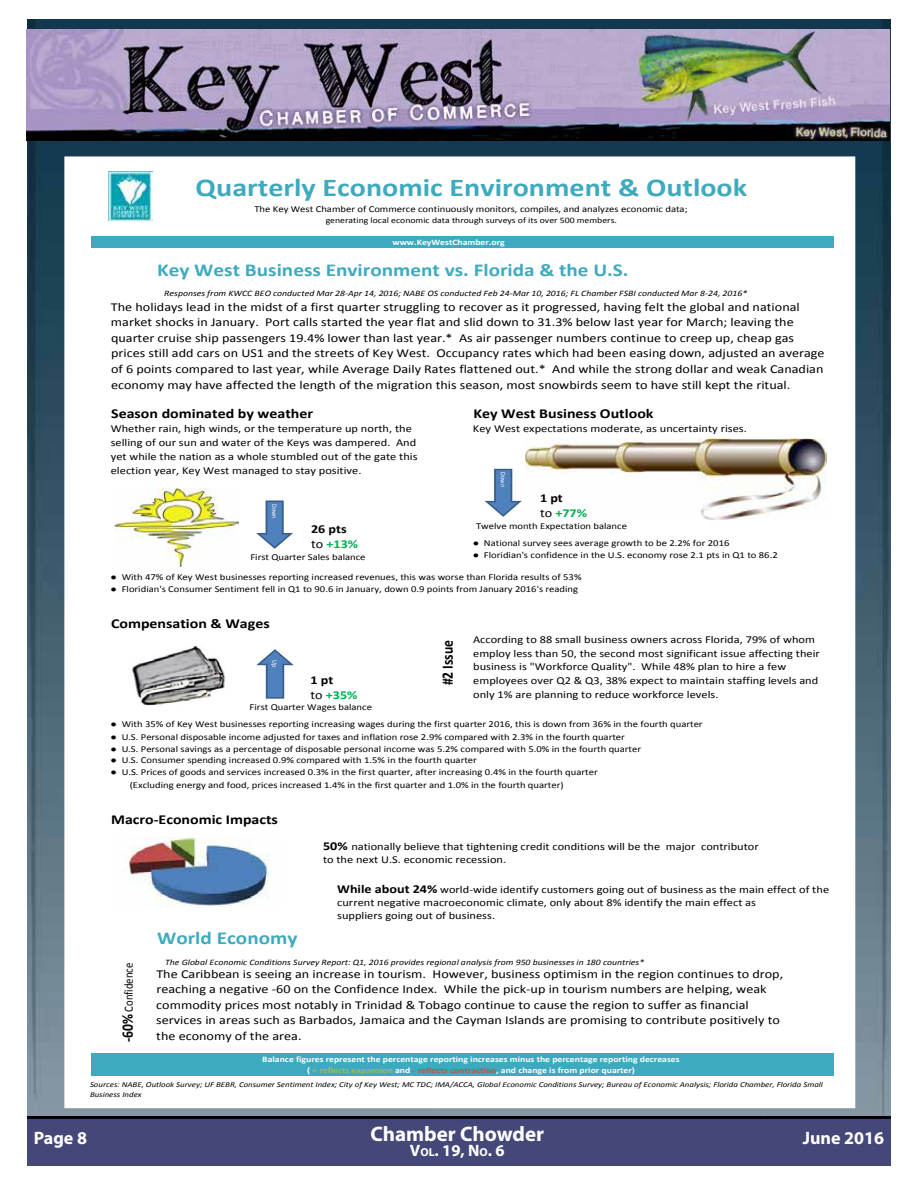
<style>
.page{position:relative;width:918px;height:1188px;background:#fff}
.page>*{position:absolute;margin:0;border:0;box-sizing:border-box;transform-origin:0 0}
.t1{font:700 25.8px "Calibri";color:#3eaac0;scale:1.17 1}
.t2{font:700 21px "Myriad Pro";color:#fff}
.t3{font:700 18.15px "Calibri";color:#3eaac0;scale:1.17 1}
.t4{font:700 18px "Myriad Pro";color:#fff}
.t5{font:700 16.5px "Myriad Pro";color:#fff}
.t6{font:700 15.9px "Calibri";color:#000;scale:.86 1}
.t7{font:700 13.65px "Calibri";color:#000;scale:1.17 1}
.t8{font:12.45px "Calibri";color:#000;scale:.86 1}
.t9{font:12.15px/15.6px "Calibri";color:#000;scale:1.17 1}
.t10{font:700 12.15px/14.9px "Calibri";color:#00b050;scale:1.17 1}
.t11{font:700 12.15px/14.9px "Calibri";color:#000;scale:1.17 1}
.t12{font:10.65px/13.8px "Calibri";color:#000;scale:1.17 1}
.t13{font:9.15px/13px "Calibri";color:#000;scale:1.17 1}
.t14{font:italic 8.4px "Calibri";letter-spacing:.005em;color:#000;scale:1.17 1}
.t15{font:700 8.4px/10.9px "Calibri";color:#fff;text-align:center;scale:1.17 1}
.t16{font:8.4px "Calibri";color:#000;scale:1.17 1}
.t17{font:italic 7.65px/10.1px "Calibri";color:#000;scale:1.17 1}
.t18{font:7.05px "Calibri";color:#fff;scale:.86 1}
.s1{color:#000}
.s2{font-weight:400;color:#000}
.s3{font-weight:400}
.s4{color:#00b050}
.s5{font-weight:700;font-size:15.9px}
.s6{font-weight:700;font-size:12.15px}
.s7{color:#9bbb59}
.s8{color:#c0504d}
.s9{font-size:11.55px}
</style>
<div class="page">
<img style="left:27px;top:19px;width:864px;height:1146px">
<img style="left:27px;top:29px;width:864px;height:112px">
<div style="left:65px;top:157px;width:790px;height:950px;background:#fff"></div>
<div style="left:91px;top:237px;width:742px;height:11px;background:#3eaac0"></div>
<div style="left:91px;top:1054px;width:742px;height:22px;background:#3eaac0"></div>
<img style="left:525px;top:439px;width:302px;height:80px">
<img style="left:108px;top:172px;width:44px;height:48px">
<img style="left:128px;top:838px;width:141px;height:68px">
<img style="left:132px;top:646px;width:94px;height:60px">
<svg style="left:485px;top:469px;width:37px;height:48px"></svg>
<svg style="left:256px;top:649px;width:38px;height:50px"></svg>
<svg style="left:256px;top:501px;width:37px;height:48px"></svg>
<img style="left:115px;top:488px;width:124px;height:79px">
<p class="t1" style="left:196px;top:171px;width:473px">Quarterly Economic Environment &amp; Outlook</p>
<p class="t13" style="left:255px;top:203px;width:372px">The Key West Chamber of Commerce continuously monitors, compiles, and analyzes economic data;</p>
<p class="t16" style="left:326px;top:215px;width:250px">generating local economic data through surveys of its over 500 members.</p>
<p class="t15" style="left:392px;top:237px;width:97px">www.KeyWestChamber.org</p>
<p class="t3" style="left:157px;top:258px;width:404px">Key West Business Environment vs. Florida &amp; the U.S.</p>
<p class="t14" style="left:164px;top:287px;width:500px">Responses from KWCC BEO conducted Mar 28‐Apr 14, 2016; NABE OS conducted Feb 24‐Mar 10, 2016; FL Chamber FSBI conducted Mar 8‐24, 2016*</p>
<p class="t9" style="left:111px;top:299px;width:611px">The holidays lead in the midst of a first quarter struggling to recover as it progressed, having felt the global and national market shocks in January. Port calls started the year flat and slid down to 31.3% below last year for March; leaving the quarter cruise ship passengers 19.4% lower than last year.* As air passenger numbers continue to creep up, cheap gas prices still add cars on US1 and the streets of Key West. Occupancy rates which had been easing down, adjusted an average of 6 points compared to last year, while Average Daily Rates flattened out.* And while the strong dollar and weak Canadian economy may have affected the length of the migration this season, most snowbirds seem to have still kept the ritual.</p>
<p class="t7" style="left:111px;top:405px;width:174px">Season dominated by weather</p>
<p class="t7" style="left:473px;top:405px;width:155px">Key West Business Outlook</p>
<p class="t12" style="left:111px;top:422px;width:259px">Whether rain, high winds, or the temperature up north, the</p>
<p class="t12" style="left:473px;top:422px;width:236px">Key West expectations moderate, as uncertainty rises.</p>
<p class="t12" style="left:111px;top:436px;width:264px;text-align:justify">selling of our sun and water of the Keys was dampered. And yet while the nation as a whole stumbled out of the gate this election year, Key West managed to stay positive.</p>
<p class="t18" style="left:508px;top:472px;width:18px;rotate:90deg">Down</p>
<p class="t10" style="left:540px;top:490px;width:42px"><span class="s1">1 pt<br></span><span class="s2">to</span> +77%</p>
<p class="t13" style="left:476px;top:519px;width:130px">Twelve month Expectation balance</p>
<p class="t18" style="left:279px;top:504px;width:18px;rotate:90deg">Down</p>
<p class="t11" style="left:311px;top:522px;width:42px">26 pts <span class="s3">to</span> <span class="s4">+13%</span></p>
<p class="t13" style="left:250px;top:551px;width:100px">First Quarter Sales balance</p>
<p class="t13" style="left:473px;top:537px;width:221px">● National survey sees average growth to be 2.2% for 2016</p>
<p class="t13" style="left:473px;top:548px;width:262px">● Floridian's confidence in the U.S. economy rose 2.1 pts in Q1 to 86.2</p>
<p class="t13" style="left:111px;top:571px;width:404px">● With 47% of Key West businesses reporting increased revenues, this was worse than Florida results of 53%</p>
<p class="t13" style="left:111px;top:582px;width:401px">● Floridian's Consumer Sentiment fell in Q1 to 90.6 in January, down 0.9 points from January 2016's reading</p>
<p class="t7" style="left:111px;top:615px;width:137px">Compensation &amp; Wages</p>
<p class="t18" style="left:279px;top:660px;width:10px;rotate:90deg">Up</p>
<p class="t10" style="left:310px;top:672px;width:42px"><span class="s1">1 pt<br></span><span class="s2">to</span> +35%</p>
<p class="t13" style="left:250px;top:701px;width:106px">First Quarter Wages balance</p>
<p class="t6" style="left:437px;top:685px;width:54px;rotate:-90deg">#2 Issue</p>
<p class="t12" style="left:473px;top:633px;width:298px">According to 88 small business owners across Florida, 79% of whom employ less than 50, the second most significant issue affecting their business is "Workforce Quality". While 48% plan to hire a few employees over Q2 &amp; Q3, 38% expect to maintain staffing levels and only 1% are planning to reduce workforce levels.</p>
<p class="t13" style="left:111px;top:718px;width:508px">● With 35% of Key West businesses reporting increasing wages during the first quarter 2016, this is down from 36% in the fourth quarter</p>
<p class="t13" style="left:111px;top:731px;width:441px">● U.S. Personal disposable income adjusted for taxes and inflation rose 2.9% compared with 2.3% in the fourth quarter</p>
<p class="t13" style="left:111px;top:742px;width:455px">● U.S. Personal savings as a percentage of disposable personal income was 5.2% compared with 5.0% in the fourth quarter</p>
<p class="t13" style="left:111px;top:754px;width:315px">● U.S. Consumer spending increased 0.9% compared with 1.5% in the fourth quarter</p>
<p class="t13" style="left:130px;top:765px;width:402px;text-indent:-19px">● U.S. Prices of goods and services increased 0.3% in the first quarter, after increasing 0.4% in the fourth quarter (Excluding energy and food, prices increased 1.4% in the first quarter and 1.0% in the fourth quarter)</p>
<p class="t7" style="left:111px;top:811px;width:144px">Macro‐Economic Impacts</p>
<p class="t8" style="left:121px;top:1042px;width:94px;rotate:-90deg"><span class="s5">‐60%</span> Confidence</p>
<p class="t3" style="left:157px;top:927px;width:121px">World Economy</p>
<p class="t12" style="left:323px;top:839px;width:374px"><span class="s6">50%</span> nationally believe that tightening credit conditions will be the major contributor to the next U.S. economic recession.</p>
<p class="t12" style="left:337px;top:882px;width:422px;line-height:13.2px"><span class="s6">While about 24%</span> world‐wide identify customers going out of business as the main effect of the current negative macroeconomic climate, only about 8% identify the main effect as<br>suppliers going out of business.</p>
<p class="t14" style="left:165px;top:956px;width:411px">The Global Economic Conditions Survey Report: Q1, 2016 provides regional analysis from 950 businesses in 180 countries*</p>
<p class="t9" style="left:156px;top:966px;width:537px">The Caribbean is seeing an increase in tourism. However, business optimism in the region continues to drop, reaching a negative ‐60 on the Confidence Index. While the pick‐up in tourism numbers are helping, weak commodity prices most notably in Trinidad &amp; Tobago continue to cause the region to suffer as financial services in areas such as Barbados, Jamaica and the Cayman Islands are promising to contribute positively to the economy of the area.</p>
<p class="t15" style="left:262px;top:1054px;width:358px">Balance figures represent the percentage reporting increases minus the percentage reporting decreases ( <span class="s7">+ reflects expansion</span> and <span class="s8">‐ reflects contraction</span>, and change is from prior quarter)</p>
<p class="t17" style="left:90px;top:1079px;width:628px">Sources: NABE, Outlook Survey; UF BEBR, Consumer Sentiment Index; City of Key West; MC TDC; IMA/ACCA, Global Economic Conditions Survey; Bureau of Economic Analysis; Florida Chamber, Florida Small<br>Business Index</p>
<h3 class="t4" style="left:34px;top:1126px;width:55px">Page 8</h3>
<h2 class="t2" style="left:370px;top:1120px;width:175px">Chamber Chowder</h2>
<h3 class="t4" style="left:803px;top:1126px;width:83px">June 2016</h3>
<h3 class="t5" style="left:410px;top:1140px;width:96px">V<span class="s9">ol</span>. 19, N<span class="s9">o</span>. 6</h3>
</div>
